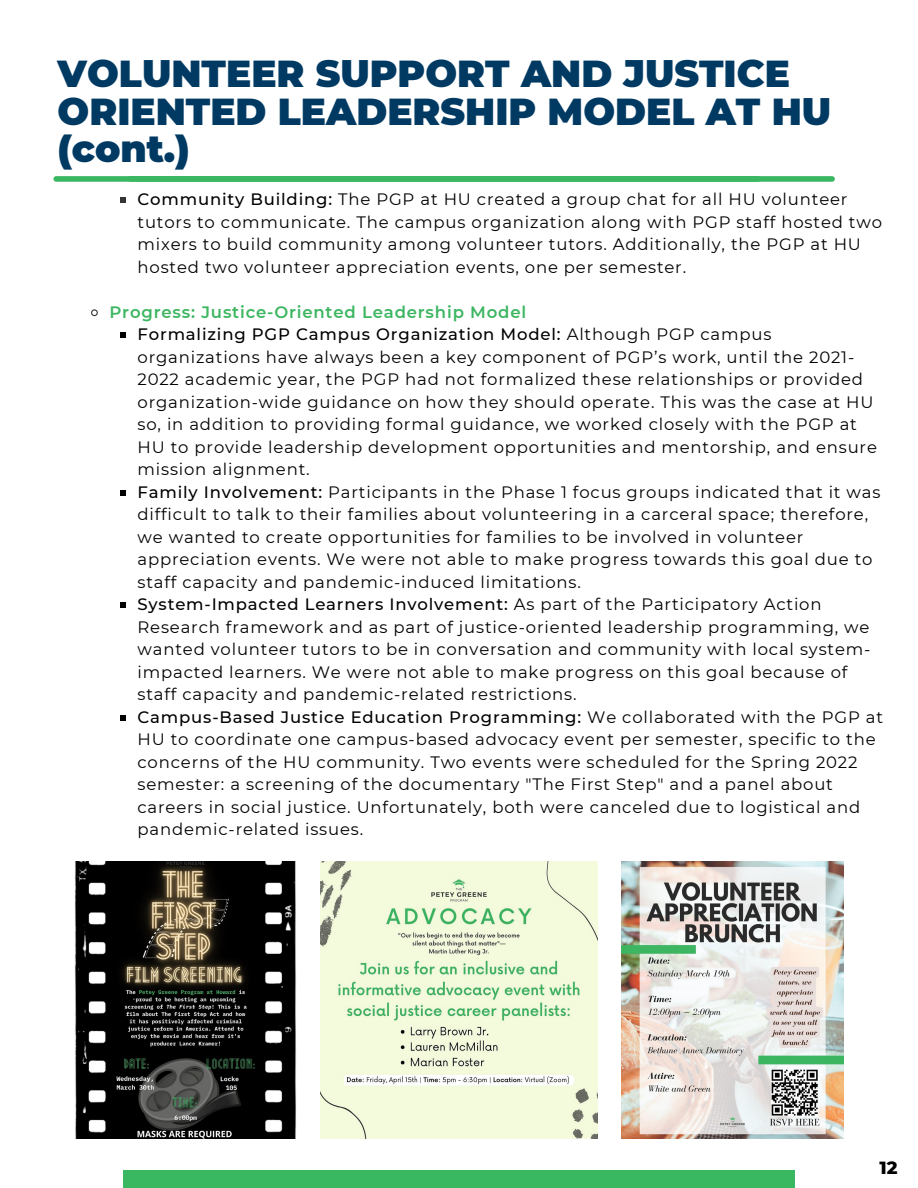
<style>
.page{position:relative;width:918px;height:1188px;background:#fff}
.page>*{position:absolute;margin:0;border:0;box-sizing:border-box;transform-origin:0 0}
.t1{font:900 37.5px/37.2px "Montserrat";color:#003a63}
.t2{font:800 18px "Montserrat";color:#000}
.t3{font:16.5px/22.5px "Montserrat";letter-spacing:.05em;color:#000}
.s1{font-weight:500}
.s2{font-weight:600;color:#3db661}
</style>
<div class="page">
<div style="left:123px;top:1170px;width:671px;height:18px;background:#3ab761"></div>
<div style="left:56px;top:176px;width:702px;height:6px;background:#3ab761"></div>
<div style="left:130px;top:176px;width:702px;height:6px;background:#3ab761"></div>
<svg style="left:120px;top:197px;width:5px;height:6px"></svg>
<svg style="left:91px;top:309px;width:7px;height:8px"></svg>
<svg style="left:120px;top:332px;width:5px;height:6px"></svg>
<svg style="left:120px;top:490px;width:5px;height:6px"></svg>
<svg style="left:120px;top:602px;width:5px;height:6px"></svg>
<svg style="left:120px;top:715px;width:5px;height:6px"></svg>
<img style="left:321px;top:862px;width:276px;height:277px">
<img style="left:75px;top:862px;width:221px;height:277px">
<img style="left:622px;top:862px;width:221px;height:277px">
<h1 class="t1" style="left:58px;top:55px;width:775px">VOLUNTEER SUPPORT AND JUSTICE<br>ORIENTED LEADERSHIP MODEL AT HU (cont.)</h1>
<p class="t3" style="left:138px;top:188px;width:746px"><span class="s1">Community Building:</span> The PGP at HU created a group chat for all HU volunteer tutors to communicate. The campus organization along with PGP staff hosted two mixers to build community among volunteer tutors. Additionally, the PGP at HU hosted two volunteer appreciation events, one per semester.</p>
<p class="t3" style="left:138px;top:301px;width:747px;text-indent:-28px"><span class="s2">Progress: Justice-Oriented Leadership Model<br></span><span class="s1">Formalizing PGP Campus Organization Model:</span> Although PGP campus organizations have always been a key component of PGP’s work, until the 2021- 2022 academic year, the PGP had not formalized these relationships or provided organization-wide guidance on how they should operate. This was the case at HU so, in addition to providing formal guidance, we worked closely with the PGP at HU to provide leadership development opportunities and mentorship, and ensure mission alignment.<br><span class="s1">Family Involvement:</span> Participants in the Phase 1 focus groups indicated that it was difficult to talk to their families about volunteering in a carceral space; therefore, we wanted to create opportunities for families to be involved in volunteer appreciation events. We were not able to make progress towards this goal due to staff capacity and pandemic-induced limitations.<br><span class="s1">System-Impacted Learners Involvement:</span> As part of the Participatory Action Research framework and as part of justice-oriented leadership programming, we wanted volunteer tutors to be in conversation and community with local system&shy;impacted learners. We were not able to make progress on this goal because of staff capacity and pandemic-related restrictions.<br><span class="s1">Campus-Based Justice Education Programming:</span> We collaborated with the PGP at HU to coordinate one campus-based advocacy event per semester, specific to the concerns of the HU community. Two events were scheduled for the Spring 2022 semester: a screening of the documentary "The First Step" and a panel about careers in social justice. Unfortunately, both were canceled due to logistical and pandemic-related issues.</p>
<p class="t2" style="left:880px;top:1156px;width:20px">12</p>
</div>
